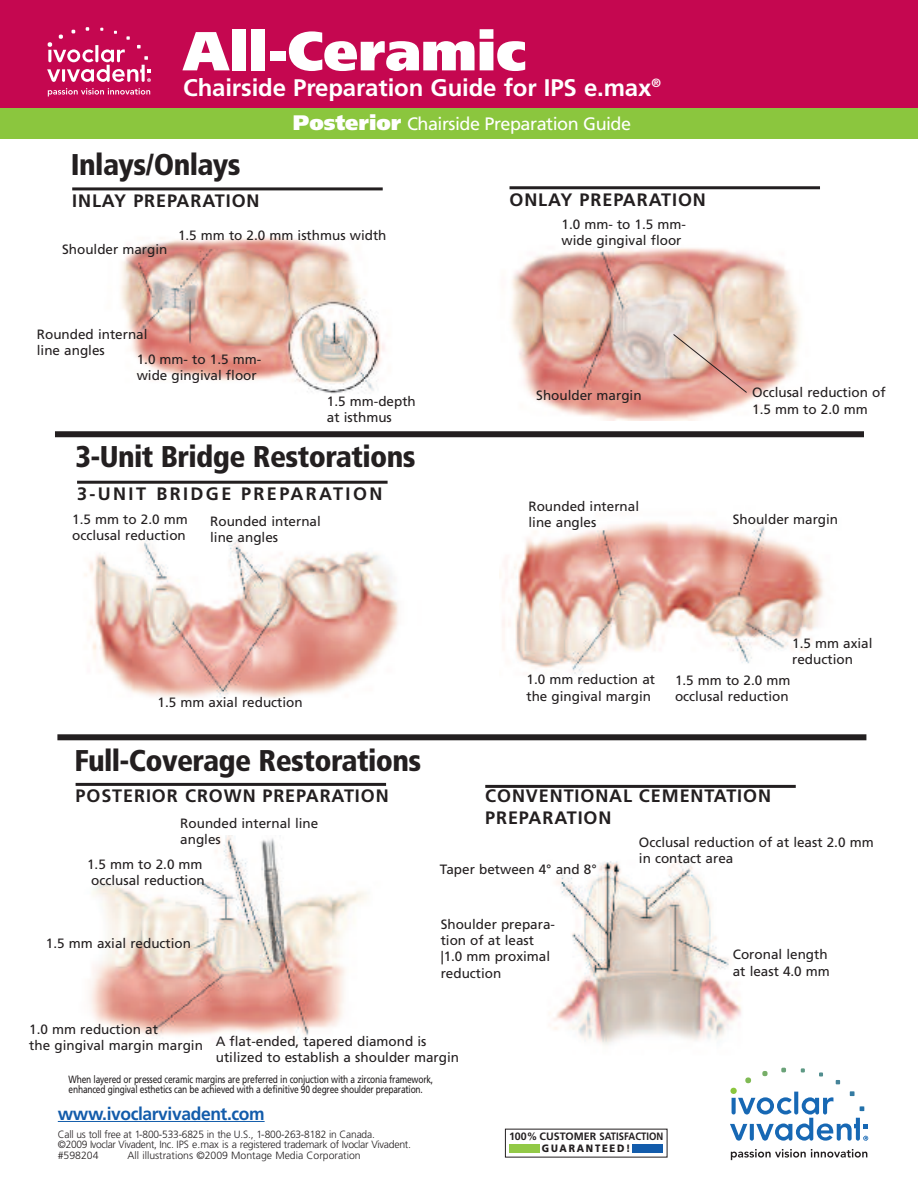
<style>
.page{position:relative;width:918px;height:1188px;background:#fff}
.page>*{position:absolute;margin:0;border:0;box-sizing:border-box;transform-origin:0 0}
.t1{font:900 54.9px "Frutiger";color:#fff}
.t2{font:900 condensed 30px "Frutiger";letter-spacing:-.02em;color:#231f20}
.t3{font:700 24px "Frutiger";letter-spacing:-.005em;color:#fff}
.t4{font:700 18px/21.6px "Frutiger";letter-spacing:.05em;color:#231f20}
.t5{font:18px "Frutiger";letter-spacing:-.03em;color:#fff}
.t6{font:700 18px "Frutiger";letter-spacing:.135em;color:#231f20}
.t7{font:700 18px "Frutiger";letter-spacing:-.02em;color:#135cab}
.t8{font:13.5px/16.2px "Frutiger";color:#231f20}
.t9{font:700 10.65px "Frutiger";color:#231f20}
.t10{font:900 10.65px "Frutiger";letter-spacing:.185em;color:#231f20;scale:.89 1}
.t11{font:300 10.5px/10.5px "Frutiger";letter-spacing:-.015em;color:#231f20}
.t12{font:10.5px/10.5px "Frutiger";letter-spacing:-.02em;color:#231f20;scale:.8 1}
.s1{font-weight:900;font-size:21px}
</style>
<div class="page">
<div style="left:57px;top:734px;width:809px;height:6px;background:#231f20"></div>
<hr style="left:77px;top:481px;width:311px;height:3px;background:#231f20">
<hr style="left:76px;top:783px;width:310px;height:3px;background:#231f20">
<hr style="left:485px;top:785px;width:311px;height:3px;background:#231f20">
<div style="left:0;top:0;width:918px;height:109px;background:#c50750"></div>
<svg style="left:47px;top:27px;width:104px;height:55px"></svg>
<svg style="left:48px;top:88px;width:102px;height:9px"></svg>
<div style="left:0;top:108px;width:918px;height:31px;background:#8bc63e"></div>
<hr style="left:72px;top:187px;width:311px;height:3px;background:#231f20">
<hr style="left:510px;top:186px;width:310px;height:3px;background:#231f20">
<div style="left:55px;top:431px;width:809px;height:6px;background:#231f20"></div>
<svg style="left:730px;top:1068px;width:138px;height:73px"></svg>
<svg style="left:731px;top:1149px;width:136px;height:11px"></svg>
<hr style="left:58px;top:1121px;width:207px;height:1px;background:#135cab">
<div style="left:509px;top:1145px;width:30px;height:8px;background:#92c947"></div>
<div style="left:632px;top:1145px;width:31px;height:8px;background:#135cab"></div>
<img style="left:511px;top:248px;width:289px;height:172px">
<img style="left:120px;top:236px;width:265px;height:158px">
<img style="left:84px;top:540px;width:315px;height:158px">
<img style="left:500px;top:521px;width:324px;height:154px">
<img style="left:89px;top:835px;width:278px;height:204px">
<img style="left:553px;top:861px;width:188px;height:184px">
<svg style="left:673px;top:334px;width:74px;height:59px;background:#e2b9ac"></svg>
<h1 class="t1" style="left:183px;top:29px;width:345px">All-Ceramic</h1>
<h3 class="t3" style="left:183px;top:78px;width:479px">Chairside Preparation Guide for IPS e.max<sup>®</sup></h3>
<h3 class="t5" style="left:293px;top:116px;width:340px"><span class="s1">Posterior</span> Chairside Preparation Guide</h3>
<h2 class="t2" style="left:71px;top:153px;width:171px">Inlays/Onlays</h2>
<h3 class="t4" style="left:72px;top:191px;width:189px">INLAY PREPARATION</h3>
<p class="t8" style="left:62px;top:243px;width:107px">Shoulder margin</p>
<p class="t8" style="left:178px;top:228px;width:210px">1.5 mm to 2.0 mm isthmus width</p>
<p class="t8" style="left:37px;top:327px;width:112px">Rounded internal line angles</p>
<p class="t8" style="left:137px;top:352px;width:126px">1.0 mm- to 1.5 mm&shy;wide gingival floor</p>
<p class="t8" style="left:327px;top:394px;width:90px">1.5 mm-depth at isthmus</p>
<h2 class="t2" style="left:76px;top:445px;width:341px">3-Unit Bridge Restorations</h2>
<h3 class="t6" style="left:77px;top:487px;width:307px">3-UNIT BRIDGE PREPARATION</h3>
<p class="t8" style="left:72px;top:512px;width:117px">1.5 mm to 2.0 mm occlusal reduction</p>
<p class="t8" style="left:210px;top:514px;width:112px">Rounded internal line angles</p>
<p class="t8" style="left:158px;top:695px;width:147px">1.5 mm axial reduction</p>
<h2 class="t2" style="left:74px;top:748px;width:348px">Full-Coverage Restorations</h2>
<h3 class="t4" style="left:510px;top:190px;width:198px">ONLAY PREPARATION</h3>
<p class="t8" style="left:562px;top:217px;width:126px">1.0 mm- to 1.5 mm&shy;wide gingival floor</p>
<p class="t8" style="left:536px;top:388px;width:107px">Shoulder margin</p>
<p class="t8" style="left:529px;top:499px;width:112px">Rounded internal line angles</p>
<p class="t8" style="left:752px;top:386px;width:135px">Occlusal reduction of<br>1.5 mm to 2.0 mm</p>
<p class="t8" style="left:733px;top:512px;width:107px">Shoulder margin</p>
<p class="t8" style="left:792px;top:636px;width:82px">1.5 mm axial reduction</p>
<p class="t8" style="left:527px;top:673px;width:130px">1.0 mm reduction at the gingival margin</p>
<p class="t8" style="left:675px;top:673px;width:117px">1.5 mm to 2.0 mm occlusal reduction</p>
<h3 class="t4" style="left:76px;top:787px;width:315px">POSTERIOR CROWN PREPARATION</h3>
<h3 class="t4" style="left:485px;top:787px;width:287px">CONVENTIONAL CEMENTATION<br>PREPARATION</h3>
<p class="t8" style="left:180px;top:816px;width:139px">Rounded internal line angles</p>
<p class="t8" style="left:87px;top:857px;width:119px;text-align:center">1.5 mm to 2.0 mm occlusal reduction</p>
<p class="t8" style="left:639px;top:835px;width:236px">Occlusal reduction of at least 2.0 mm in contact area</p>
<p class="t8" style="left:440px;top:862px;width:158px">Taper between 4° and 8°</p>
<p class="t8" style="left:46px;top:937px;width:147px">1.5 mm axial reduction</p>
<p class="t8" style="left:441px;top:917px;width:116px">Shoulder prepara&shy;tion of at least |1.0 mm proximal reduction</p>
<p class="t8" style="left:29px;top:1022px;width:175px">1.0 mm reduction at<br>the gingival margin margin</p>
<p class="t8" style="left:216px;top:1034px;width:245px">A flat-ended, tapered diamond is utilized to establish a shoulder margin</p>
<p class="t12" style="left:69px;top:1075px;width:457px">When layered or pressed ceramic margins are preferred in conjuction with a zirconia framework, enhanced gingival esthetics can be achieved with a definitive 90 degree shoulder preparation.</p>
<h3 class="t7" style="left:58px;top:1106px;width:208px">www.ivoclarvivadent.com</h3>
<p class="t11" style="left:58px;top:1130px;width:355px">Call us toll free at 1-800-533-6825 in the U.S., 1-800-263-8182 in Canada.<br>©2009 Ivoclar Vivadent, Inc. IPS e.max is a registered trademark of Ivoclar Vivadent. #598204</p>
<p class="t11" style="left:128px;top:1151px;width:235px">All illustrations ©2009 Montage Media Corporation</p>
<p class="t9" style="left:509px;top:1132px;width:156px">100% CUSTOMER SATISFACTION</p>
<p class="t10" style="left:542px;top:1144px;width:101px">GUARANTEED!</p>
<p class="t8" style="left:733px;top:948px;width:99px">Coronal length at least 4.0 mm</p>
</div>
